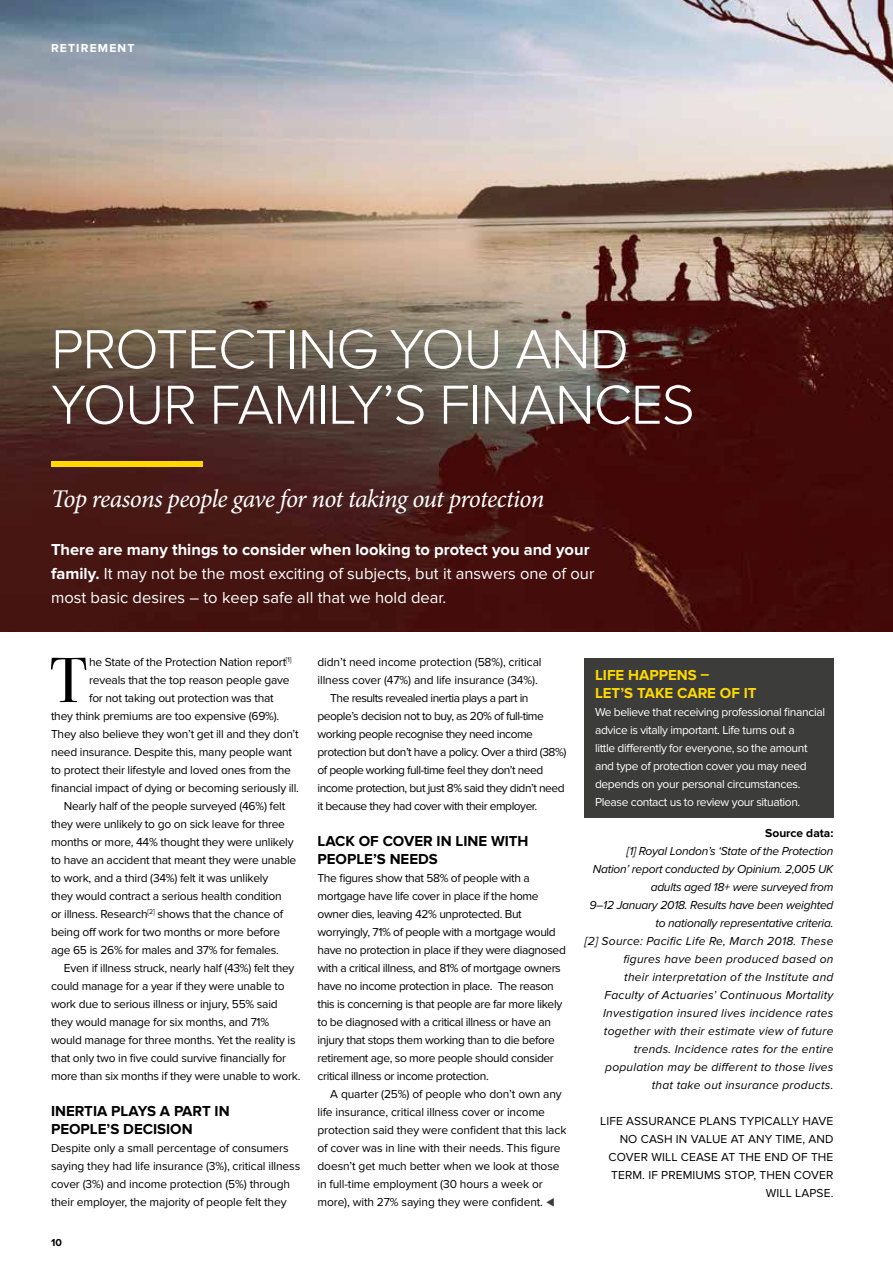
<style>
.page{position:relative;width:893px;height:1263px;background:#fff}
.page>*{position:absolute;margin:0;border:0;box-sizing:border-box;transform-origin:0 0}
.t1{font:63.75px "Bodoni Svty Two ITCTT";color:#000}
.t2{font:300 57px/55.5px "Proxima Nova A";letter-spacing:-.02em;color:#fff}
.t3{font:italic 25.5px "Minion Pro";letter-spacing:-.03em;color:#fff}
.t4{font:16.5px/24px "Proxima Nova";color:#fff}
.t5{font:700 15px/18px "Proxima Nova";color:#000}
.t6{font:700 15px/18px "Proxima Nova";color:#ffd800}
.t7{font:12px/18px "Proxima Nova";letter-spacing:-.02em;color:#000}
.t8{font:italic 12px/18px "Proxima Nova";letter-spacing:.02em;color:#000;text-align:right}
.t9{font:12px "Proxima Nova";letter-spacing:-.04em;color:#000}
.t10{font:12px/18px "Proxima Nova";letter-spacing:-.03em;color:#fff}
.t11{font:12px/18px "Proxima Nova";letter-spacing:.01em;color:#000;text-align:right}
.t12{font:700 12px "Proxima Nova";color:#000}
.t13{font:700 12px "Proxima Nova";letter-spacing:.1em;color:#fff}
.t14{font:700 10.5px "Proxima Nova";color:#000}
.s1{font-weight:700}
.s2{color:#3c3c3b}
</style>
<div class="page">
<img style="left:0;top:0;width:893px;height:631px">
<div style="left:584px;top:658px;width:249px;height:160px;background:#3c3c3b"></div>
<div style="left:51px;top:461px;width:151px;height:5px;background:#ffd800"></div>
<p class="t13" style="left:51px;top:41px;width:85px">RETIREMENT</p>
<h2 class="t2" style="left:51px;top:321px;width:645px">PROTECTING YOU AND<br>YOUR FAMILY’S FINANCES</h2>
<h3 class="t3" style="left:51px;top:481px;width:495px">Top reasons people gave for not taking out protection</h3>
<h3 class="t4" style="left:51px;top:538px;width:545px"><span class="s1">There are many things to consider when looking to protect you and your family.</span> It may not be the most exciting of subjects, but it answers one of our most basic desires – to keep safe all that we hold dear.</h3>
<h1 class="t1" style="left:50px;top:628px;width:39px">T</h1>
<p class="t7" style="left:89px;top:653px;width:204px">he State of the Protection Nation report<sup>[1]</sup></p>
<p class="t7" style="left:89px;top:671px;width:202px">reveals that the top reason people gave</p>
<p class="t7" style="left:89px;top:689px;width:186px">for not taking out protection was that</p>
<p class="t7" style="left:51px;top:707px;width:230px">they think premiums are too expensive (69%).</p>
<p class="t7" style="left:51px;top:725px;width:249px">They also believe they won’t get ill and they don’t</p>
<p class="t7" style="left:51px;top:743px;width:242px">need insurance. Despite this, many people want</p>
<p class="t7" style="left:51px;top:761px;width:241px">to protect their lifestyle and loved ones from the</p>
<p class="t7" style="left:51px;top:779px;width:249px">financial impact of dying or becoming seriously ill.</p>
<p class="t7" style="left:64px;top:797px;width:223px">Nearly half of the people surveyed (46%) felt</p>
<p class="t7" style="left:51px;top:815px;width:236px">they were unlikely to go on sick leave for three</p>
<p class="t7" style="left:51px;top:833px;width:244px">months or more, 44% thought they were unlikely</p>
<p class="t7" style="left:51px;top:851px;width:247px">to have an accident that meant they were unable</p>
<p class="t7" style="left:51px;top:869px;width:219px">to work, and a third (34%) felt it was unlikely</p>
<p class="t7" style="left:51px;top:887px;width:232px">they would contract a serious health condition</p>
<p class="t7" style="left:51px;top:905px;width:234px">or illness. Research<sup>[2]</sup> shows that the chance of</p>
<p class="t7" style="left:51px;top:923px;width:231px">being off work for two months or more before</p>
<p class="t7" style="left:51px;top:941px;width:229px">age 65 is 26% for males and 37% for females.</p>
<p class="t7" style="left:64px;top:959px;width:232px">Even if illness struck, nearly half (43%) felt they</p>
<p class="t7" style="left:51px;top:977px;width:235px">could manage for a year if they were unable to</p>
<p class="t7" style="left:51px;top:995px;width:228px">work due to serious illness or injury, 55% said</p>
<p class="t7" style="left:51px;top:1013px;width:220px">they would manage for six months, and 71%</p>
<p class="t7" style="left:51px;top:1031px;width:246px">would manage for three months. Yet the reality is</p>
<p class="t7" style="left:51px;top:1049px;width:237px">that only two in five could survive financially for</p>
<p class="t7" style="left:51px;top:1067px;width:251px">more than six months if they were unable to work.</p>
<p class="t5" style="left:51px;top:1102px;width:180px">INERTIA PLAYS A PART IN<br>PEOPLE’S DECISION</p>
<p class="t7" style="left:51px;top:1139px;width:251px">Despite only a small percentage of consumers saying they had life insurance (3%), critical illness cover (3%) and income protection (5%) through their employer, the majority of people felt they</p>
<p class="t14" style="left:51px;top:1236px;width:12px">10</p>
<p class="t7" style="left:317px;top:653px;width:226px">didn’t need income protection (58%), critical</p>
<p class="t7" style="left:317px;top:671px;width:222px">illness cover (47%) and life insurance (34%).</p>
<p class="t9" style="left:330px;top:691px;width:200px">The results revealed inertia plays a part in</p>
<p class="t9" style="left:317px;top:709px;width:228px">people’s decision not to buy, as 20% of full-time</p>
<p class="t9" style="left:317px;top:727px;width:217px">working people recognise they need income</p>
<p class="t9" style="left:317px;top:745px;width:250px">protection but don’t have a policy. Over a third (38%)</p>
<p class="t9" style="left:317px;top:763px;width:227px">of people working full-time feel they don’t need</p>
<p class="t9" style="left:317px;top:781px;width:249px">income protection, but just 8% said they didn’t need</p>
<p class="t9" style="left:317px;top:799px;width:221px">it because they had cover with their employer.</p>
<p class="t5" style="left:317px;top:832px;width:213px">LACK OF COVER IN LINE WITH<br>PEOPLE’S NEEDS</p>
<p class="t7" style="left:317px;top:869px;width:250px">The figures show that 58% of people with a mortgage have life cover in place if the home owner dies, leaving 42% unprotected. But worryingly, 71% of people with a mortgage would have no protection in place if they were diagnosed with a critical illness, and 81% of mortgage owners have no income protection in place. The reason this is concerning is that people are far more likely to be diagnosed with a critical illness or have an injury that stops them working than to die before retirement age, so more people should consider critical illness or income protection.</p>
<p class="t7" style="left:317px;top:1085px;width:250px;text-indent:13px">A quarter (25%) of people who don’t own any life insurance, critical illness cover or income protection said they were confident that this lack of cover was in line with their needs. This figure doesn’t get much better when we look at those in full-time employment (30 hours a week or more), with 27% saying they were confident. <span class="s2">▼</span></p>
<p class="t6" style="left:595px;top:666px;width:163px">LIFE HAPPENS –<br>LET’S TAKE CARE OF IT</p>
<p class="t10" style="left:595px;top:703px;width:231px">We believe that receiving professional financial advice is vitally important. Life turns out a<br>little differently for everyone, so the amount and type of protection cover you may need depends on your personal circumstances.<br>Please contact us to review your situation.</p>
<p class="t12" style="left:765px;top:826px;width:70px">Source data:</p>
<p class="t8" style="left:585px;top:842px;width:250px">[1] Royal London’s ‘State of the Protection<br>Nation’ report conducted by Opinium. 2,005 UK adults aged 18+ were surveyed from<br>9–12 January 2018. Results have been weighted to nationally representative criteria.<br>[2] Source: Pacific Life Re, March 2018. These figures have been produced based on<br>their interpretation of the Institute and Faculty of Actuaries’ Continuous Mortality Investigation insured lives incidence rates together with their estimate view of future trends. Incidence rates for the entire population may be different to those lives that take out insurance products.</p>
<p class="t11" style="left:600px;top:1112px;width:235px">LIFE ASSURANCE PLANS TYPICALLY HAVE<br>NO CASH IN VALUE AT ANY TIME, AND<br>COVER WILL CEASE AT THE END OF THE<br>TERM. IF PREMIUMS STOP, THEN COVER<br>WILL LAPSE.</p>
</div>
